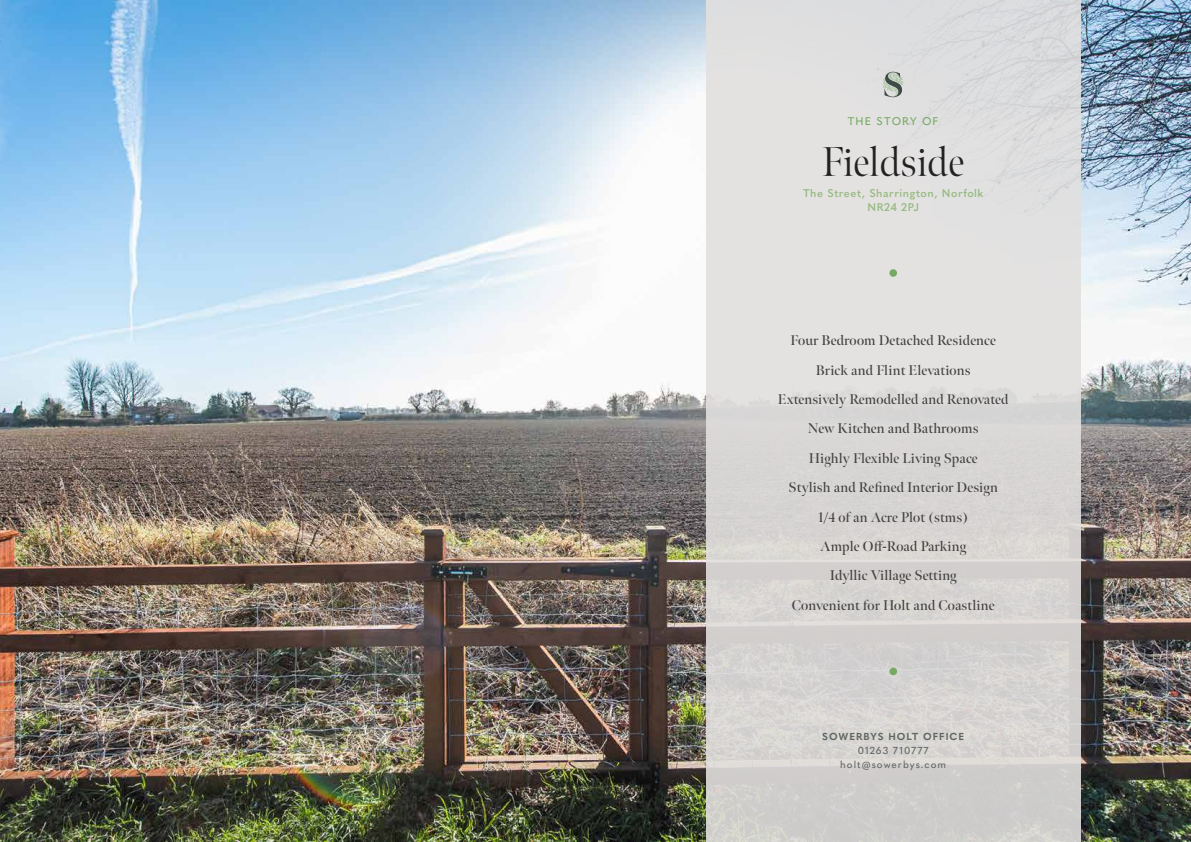
<style>
.page{position:relative;width:1191px;height:842px;background:#fff}
.page>*{position:absolute;margin:0;border:0;box-sizing:border-box;transform-origin:0 0}
.t1{font:300 41.5px "Meno Banner";color:#222223}
.t2{font:600 14px/29.3px "Meno Banner";letter-spacing:.01em;color:#434141;text-align:center}
.t3{font:600 11px/14px "Quasimoda";letter-spacing:.05em;color:#96ba81;text-align:center}
.t4{font:500 11px "Quasimoda";letter-spacing:.1em;color:#76aa62}
.t5{font:500 10px/14px "Quasimoda";letter-spacing:.1em;color:#5e6662;text-align:center}
.t6{font:700 10px "Quasimoda";letter-spacing:.1em;color:#5e6662}
</style>
<div class="page">
<img style="left:0;top:0;width:1191px;height:842px">
<div style="left:706px;top:0;width:374px;height:842px;background:#e2e0df"></div>
<div style="left:889px;top:269px;width:8px;height:8px;background:#76aa62;border-radius:50%"></div>
<div style="left:889px;top:668px;width:8px;height:7px;background:#76aa62;border-radius:50%"></div>
<svg style="left:883px;top:72px;width:20px;height:25px"></svg>
<p class="t4" style="left:848px;top:113px;width:92px">THE STORY OF</p>
<h1 class="t1" style="left:822px;top:137px;width:143px">Fieldside</h1>
<p class="t3" style="left:803px;top:186px;width:182px">The Street, Sharrington, Norfolk<br>NR24 2PJ</p>
<p class="t2" style="left:778px;top:326px;width:232px">Four Bedroom Detached Residence<br>Brick and Flint Elevations<br>Extensively Remodelled and Renovated<br>New Kitchen and Bathrooms<br>Highly Flexible Living Space<br>Stylish and Refined Interior Design<br>1/4 of an Acre Plot (stms)<br>Ample Off-Road Parking<br>Idyllic Village Setting<br>Convenient for Holt and Coastline</p>
<p class="t6" style="left:822px;top:728px;width:143px">SOWERBYS HOLT OFFICE</p>
<p class="t5" style="left:840px;top:742px;width:107px">01263 710777 holt@sowerbys.com</p>
</div>
